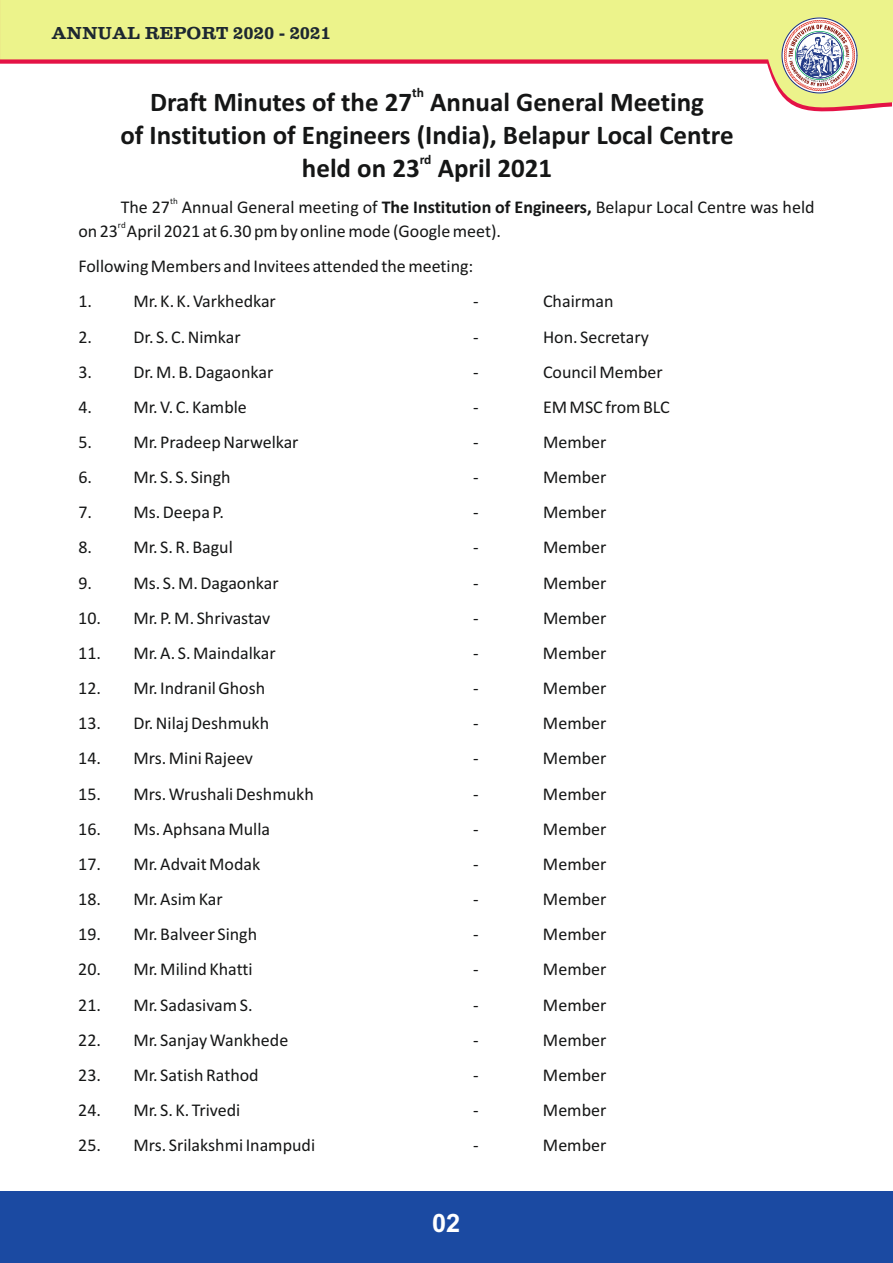
<style>
.page{position:relative;width:893px;height:1263px;background:#fff}
.page>*{position:absolute;margin:0;border:0;box-sizing:border-box;transform-origin:0 0}
.t1{font:700 27px/33px "Calibri";color:#151616;text-align:center}
.t2{font:700 25.35px "Arial";color:#fff}
.t3{font:18px/35.1px "Calibri";color:#151616}
.t4{font:18px "Clarendon";color:#1d2731}
.t5{font:700 13.5px "Calibri";color:#151616}
.t6{font:9px "Calibri";color:#151616}
.s1{font-weight:700}
</style>
<div class="page">
<div style="left:0;top:1191px;width:893px;height:72px;background:#1b4aa2"></div>
<svg style="left:0;top:0;width:893px;height:112px;fill:#ecf38b"></svg>
<svg style="left:781px;top:18px;width:76px;height:75px"></svg>
<p class="t4" style="left:51px;top:27px;width:281px">ANNUAL REPORT 2020 - 2021</p>
<p class="t5" style="left:412px;top:87px;width:13px">th</p>
<h1 class="t1" style="left:120px;top:87px;width:615px">Draft Minutes of the 27 Annual General Meeting<br>of Institution of Engineers (India), Belapur Local Centre</h1>
<p class="t5" style="left:420px;top:154px;width:13px">rd</p>
<h1 class="t1" style="left:302px;top:154px;width:252px">held on 23 April 2021</h1>
<p class="t6" style="left:170px;top:197px;width:9px">th</p>
<p class="t3" style="left:121px;top:191px;width:695px">The 27 Annual General meeting of <span class="s1">The Institution of Engineers,</span> Belapur Local Centre was held</p>
<p class="t6" style="left:118px;top:221px;width:9px">rd</p>
<p class="t3" style="left:78px;top:215px;width:424px">on 23 April 2021 at 6.30 pm by online mode (Google meet).<br>Following Members and Invitees attended the meeting:</p>
<p class="t3" style="left:78px;top:285px;width:199px">1. Mr. K. K. Varkhedkar</p>
<p class="t3" style="left:473px;top:285px;width:7px">-</p>
<p class="t3" style="left:543px;top:285px;width:72px">Chairman</p>
<p class="t3" style="left:78px;top:320px;width:164px">2. Dr. S. C. Nimkar</p>
<p class="t3" style="left:473px;top:320px;width:7px">-</p>
<p class="t3" style="left:543px;top:320px;width:107px">Hon. Secretary</p>
<p class="t3" style="left:78px;top:356px;width:196px">3. Dr. M. B. Dagaonkar</p>
<p class="t3" style="left:473px;top:356px;width:7px">-</p>
<p class="t3" style="left:543px;top:356px;width:121px">Council Member</p>
<p class="t3" style="left:78px;top:391px;width:170px">4. Mr. V. C. Kamble</p>
<p class="t3" style="left:473px;top:391px;width:7px">-</p>
<p class="t3" style="left:543px;top:391px;width:128px">EM MSC from BLC</p>
<p class="t3" style="left:78px;top:426px;width:222px">5. Mr. Pradeep Narwelkar</p>
<p class="t3" style="left:473px;top:426px;width:7px">-</p>
<p class="t3" style="left:543px;top:426px;width:65px">Member</p>
<p class="t3" style="left:78px;top:461px;width:154px">6. Mr. S. S. Singh</p>
<p class="t3" style="left:473px;top:461px;width:7px">-</p>
<p class="t3" style="left:543px;top:461px;width:65px">Member</p>
<p class="t3" style="left:78px;top:496px;width:147px">7. Ms. Deepa P.</p>
<p class="t3" style="left:473px;top:496px;width:7px">-</p>
<p class="t3" style="left:543px;top:496px;width:65px">Member</p>
<p class="t3" style="left:78px;top:531px;width:156px">8. Mr. S. R. Bagul</p>
<p class="t3" style="left:473px;top:531px;width:7px">-</p>
<p class="t3" style="left:543px;top:531px;width:65px">Member</p>
<p class="t3" style="left:78px;top:566px;width:202px">9. Ms. S. M. Dagaonkar</p>
<p class="t3" style="left:473px;top:566px;width:7px">-</p>
<p class="t3" style="left:543px;top:566px;width:65px">Member</p>
<p class="t3" style="left:78px;top:602px;width:194px">10. Mr. P. M. Shrivastav</p>
<p class="t3" style="left:473px;top:602px;width:7px">-</p>
<p class="t3" style="left:543px;top:602px;width:65px">Member</p>
<p class="t3" style="left:78px;top:637px;width:199px">11. Mr. A. S. Maindalkar</p>
<p class="t3" style="left:473px;top:637px;width:7px">-</p>
<p class="t3" style="left:543px;top:637px;width:65px">Member</p>
<p class="t3" style="left:78px;top:672px;width:188px">12. Mr. Indranil Ghosh</p>
<p class="t3" style="left:473px;top:672px;width:7px">-</p>
<p class="t3" style="left:543px;top:672px;width:65px">Member</p>
<p class="t3" style="left:78px;top:707px;width:192px">13. Dr. Nilaj Deshmukh</p>
<p class="t3" style="left:473px;top:707px;width:7px">-</p>
<p class="t3" style="left:543px;top:707px;width:65px">Member</p>
<p class="t3" style="left:78px;top:742px;width:176px">14. Mrs. Mini Rajeev</p>
<p class="t3" style="left:473px;top:742px;width:7px">-</p>
<p class="t3" style="left:543px;top:742px;width:65px">Member</p>
<p class="t3" style="left:78px;top:777px;width:237px">15. Mrs. Wrushali Deshmukh</p>
<p class="t3" style="left:473px;top:777px;width:7px">-</p>
<p class="t3" style="left:543px;top:777px;width:65px">Member</p>
<p class="t3" style="left:78px;top:813px;width:193px">16. Ms. Aphsana Mulla</p>
<p class="t3" style="left:473px;top:813px;width:7px">-</p>
<p class="t3" style="left:543px;top:813px;width:65px">Member</p>
<p class="t3" style="left:78px;top:848px;width:184px">17. Mr. Advait Modak</p>
<p class="t3" style="left:473px;top:848px;width:7px">-</p>
<p class="t3" style="left:543px;top:848px;width:65px">Member</p>
<p class="t3" style="left:78px;top:883px;width:146px">18. Mr. Asim Kar</p>
<p class="t3" style="left:473px;top:883px;width:7px">-</p>
<p class="t3" style="left:543px;top:883px;width:65px">Member</p>
<p class="t3" style="left:78px;top:918px;width:180px">19. Mr. Balveer Singh</p>
<p class="t3" style="left:473px;top:918px;width:7px">-</p>
<p class="t3" style="left:543px;top:918px;width:65px">Member</p>
<p class="t3" style="left:78px;top:953px;width:176px">20. Mr. Milind Khatti</p>
<p class="t3" style="left:473px;top:953px;width:7px">-</p>
<p class="t3" style="left:543px;top:953px;width:65px">Member</p>
<p class="t3" style="left:78px;top:988px;width:176px">21. Mr. Sadasivam S.</p>
<p class="t3" style="left:473px;top:988px;width:7px">-</p>
<p class="t3" style="left:543px;top:988px;width:65px">Member</p>
<p class="t3" style="left:78px;top:1023px;width:211px">22. Mr. Sanjay Wankhede</p>
<p class="t3" style="left:473px;top:1023px;width:7px">-</p>
<p class="t3" style="left:543px;top:1023px;width:65px">Member</p>
<p class="t3" style="left:78px;top:1059px;width:182px">23. Mr. Satish Rathod</p>
<p class="t3" style="left:473px;top:1059px;width:7px">-</p>
<p class="t3" style="left:543px;top:1059px;width:65px">Member</p>
<p class="t3" style="left:78px;top:1094px;width:164px">24. Mr. S. K. Trivedi</p>
<p class="t3" style="left:473px;top:1094px;width:7px">-</p>
<p class="t3" style="left:543px;top:1094px;width:65px">Member</p>
<p class="t3" style="left:78px;top:1129px;width:238px">25. Mrs. Srilakshmi Inampudi</p>
<p class="t3" style="left:473px;top:1129px;width:7px">-</p>
<p class="t3" style="left:543px;top:1129px;width:65px">Member</p>
<h2 class="t2" style="left:432px;top:1214px;width:30px">02</h2>
</div>
